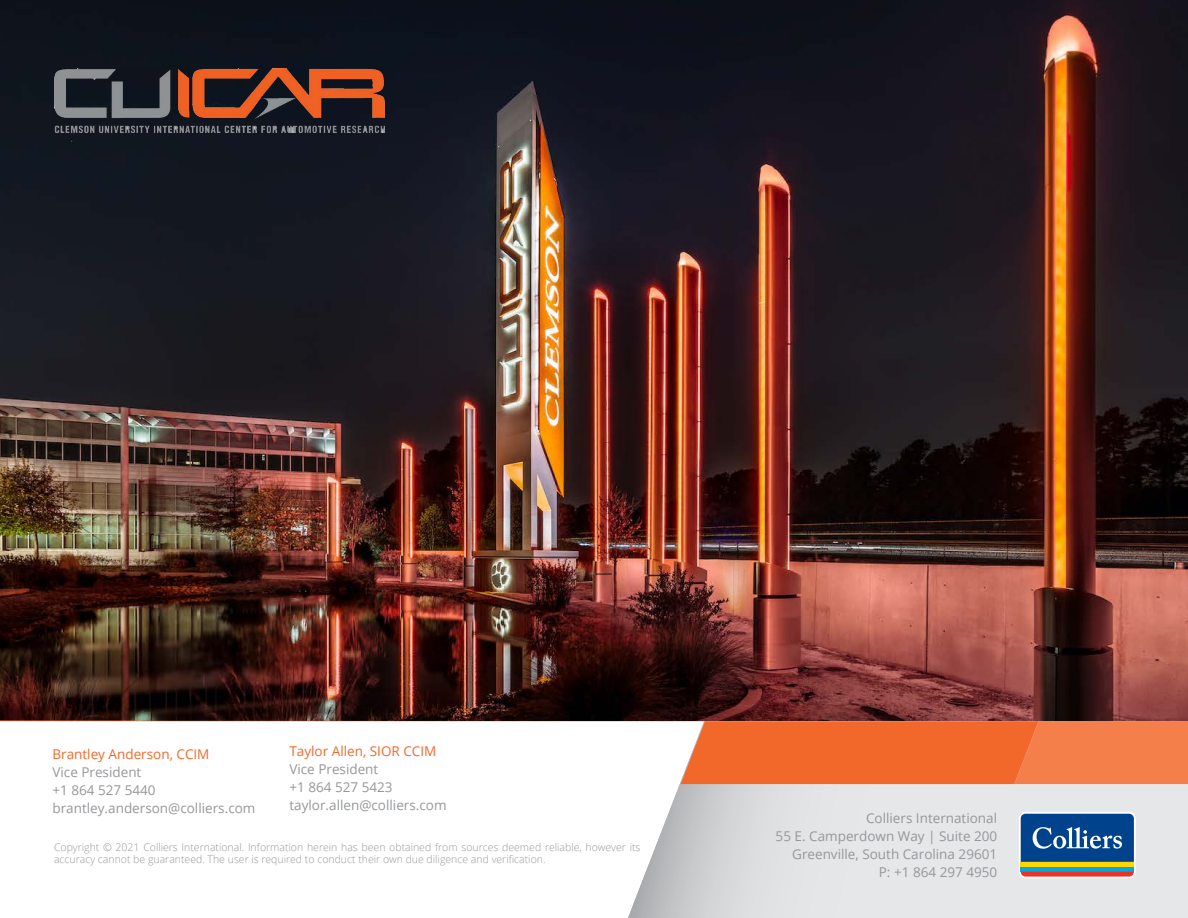
<style>
.page{position:relative;width:1188px;height:918px;background:#fff}
.page>*{position:absolute;margin:0;border:0;box-sizing:border-box;transform-origin:0 0}
.t1{font:13.5px/18px "Open Sans";color:#95979a}
.t2{font:13.5px "Aaux Next";color:#95979a}
.t3{font:13.5px "Open Sans";color:#f2682a}
.t4{font:600 13.5px "Aaux Next";color:#95979a}
.t5{font:300 10.5px/12.6px "Open Sans";color:#95979a}
</style>
<div class="page">
<img style="left:0;top:0;width:1188px;height:721px">
<img style="left:172px;top:642px;width:563px;height:79px">
<svg style="left:0;top:642px;width:172px;height:79px;background:#321b11"></svg>
<div style="left:1023px;top:53px;width:20px;height:20px;border:2px solid #ebebec;border-radius:50%"></div>
<svg style="left:1029px;top:59px;width:6px;height:9px"></svg>
<hr style="left:54px;top:86px;width:1080px;height:1px;background:#d8dadd">
<svg style="left:628px;top:721px;width:560px;height:197px;background:#e2e3e4"></svg>
<svg style="left:681px;top:721px;width:507px;height:63px;background:#f27339"></svg>
<svg style="left:1019px;top:812px;width:117px;height:66px"></svg>
<div style="left:1021px;top:867px;width:113px;height:5px;background:#00a8e4"></div>
<div style="left:1021px;top:862px;width:113px;height:5px;background:#ffd600"></div>
<svg style="left:1021px;top:872px;width:113px;height:5px"></svg>
<svg style="left:1021px;top:814px;width:113px;height:48px;background:#1c5898"></svg>
<img style="left:54px;top:68px;width:331px;height:64px">
<p class="t3" style="left:289px;top:741px;width:148px">Taylor Allen, SIOR CCIM</p>
<p class="t1" style="left:289px;top:759px;width:159px">Vice President<br>+1 864 527 5423 taylor.allen@colliers.com</p>
<p class="t5" style="left:54px;top:840px;width:588px">Copyright © 2021 Colliers International. Information herein has been obtained from sources deemed reliable, however its accuracy cannot be guaranteed. The user is required to conduct their own due diligence and verification.</p>
<p class="t3" style="left:52px;top:744px;width:159px">Brantley Anderson, CCIM</p>
<p class="t1" style="left:52px;top:762px;width:204px">Vice President<br>+1 864 527 5440 brantley.anderson@colliers.com</p>
<p class="t4" style="left:880px;top:808px;width:109px">Colliers Internation</p>
<p class="t2" style="left:799px;top:827px;width:167px">55 E. Camperdown Way | Suit</p>
<p class="t2" style="left:816px;top:845px;width:183px">Greenville, South Carolina 29601</p>
<p class="t2" style="left:886px;top:863px;width:79px">P: +1 864 297</p>
<p class="t1" style="left:776px;top:809px;width:223px;text-align:right">Colliers International<br>55 E. Camperdown Way | Suite 200<br>Greenville, South Carolina 29601<br>P: +1 864 297 4950</p>
</div>
